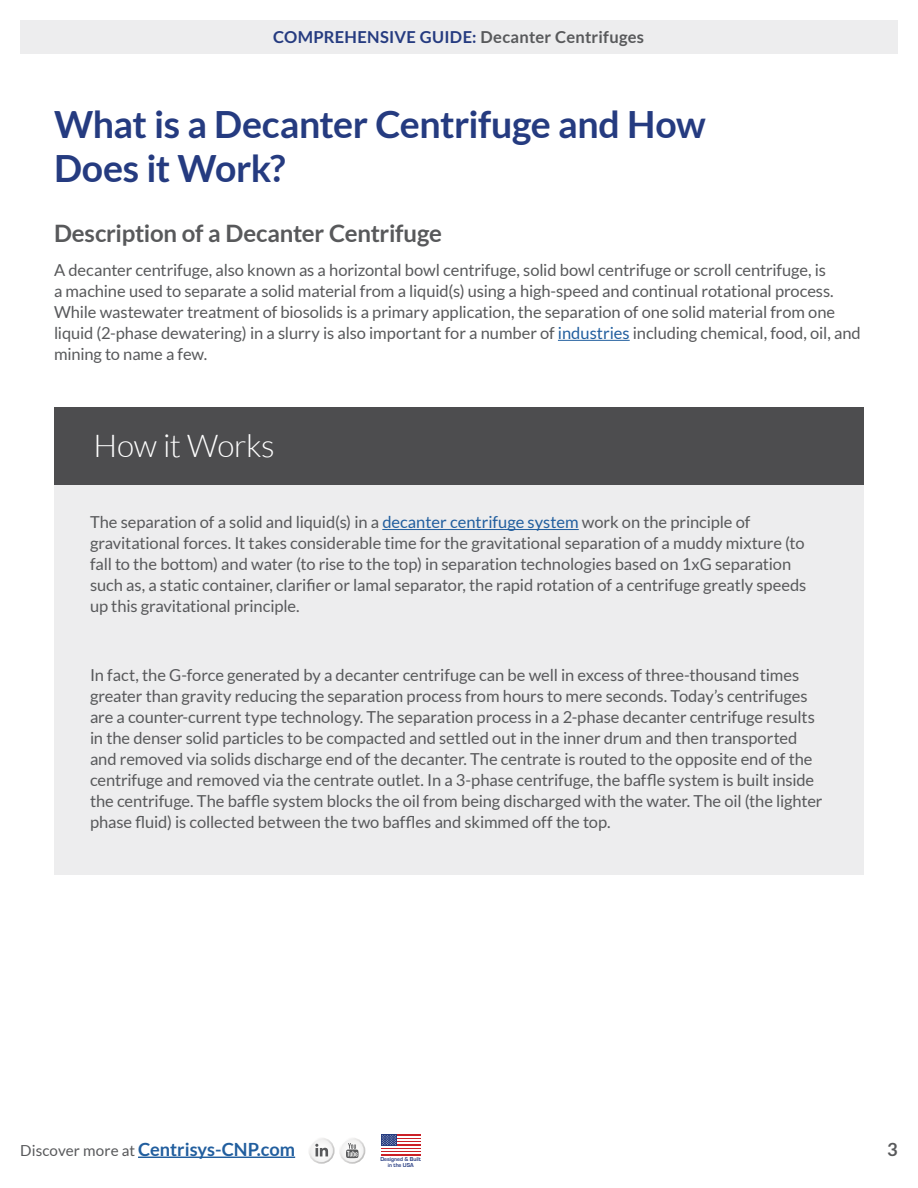
<style>
.page{position:relative;width:918px;height:1188px;background:#fff}
.page>*{position:absolute;margin:0;border:0;box-sizing:border-box;transform-origin:0 0}
.t1{font:700 37.5px/43.5px "Lato";letter-spacing:-.01em;color:#253b80}
.t2{font:300 31.5px "Lato";letter-spacing:-.015em;color:#fff}
.t3{font:700 24px "Lato";letter-spacing:-.01em;color:#58595b}
.t4{font:700 18.15px "Lato";color:#215e9e}
.t5{font:700 18.15px "Lato";color:#58595b}
.t6{font:16.5px/21px "Lato";letter-spacing:-.005em;color:#58595b}
.t7{font:700 16.5px "Lato";letter-spacing:.02em;color:#253b80}
.t8{font:700 5.85px/5.4px "Eurostile";color:#253b80;text-align:center}
.t9{font:700 4.65px/4.2px "Eurostile";color:#253b80;text-align:center}
.s1{color:#58595b}
.s2{color:#215e9e}
.s3{font-weight:400;font-size:15.15px;color:#58595b}
</style>
<div class="page">
<hr style="left:138px;top:1157px;width:157px;height:1px;background:#215e9e">
<svg style="left:309px;top:1138px;width:25px;height:25px"></svg>
<div style="left:308px;top:1138px;width:27px;height:26px;border:2px solid #fff;border-radius:50%"></div>
<svg style="left:315px;top:1144px;width:13px;height:12px"></svg>
<svg style="left:340px;top:1138px;width:25px;height:25px"></svg>
<div style="left:339px;top:1138px;width:26px;height:26px;border:2px solid #fff;border-radius:50%"></div>
<svg style="left:346px;top:1143px;width:13px;height:15px"></svg>
<hr style="left:381px;top:1135px;width:40px;height:1px;background:#cb2027">
<hr style="left:381px;top:1138px;width:40px;height:1px;background:#cb2027">
<hr style="left:381px;top:1141px;width:40px;height:2px;background:#cb2027">
<hr style="left:381px;top:1144px;width:40px;height:2px;background:#cb2027">
<hr style="left:381px;top:1147px;width:40px;height:2px;background:#cb2027">
<hr style="left:381px;top:1151px;width:40px;height:1px;background:#cb2027">
<hr style="left:381px;top:1154px;width:40px;height:1px;background:#cb2027">
<div style="left:381px;top:1135px;width:16px;height:11px;background:#253b80"></div>
<svg style="left:382px;top:1135px;width:14px;height:10px"></svg>
<div style="left:20px;top:20px;width:877px;height:34px;background:#ededee"></div>
<hr style="left:558px;top:340px;width:72px;height:1px;background:#215e9e">
<div style="left:54px;top:407px;width:810px;height:468px;background:#ededee"></div>
<div style="left:54px;top:407px;width:810px;height:77px;background:#4d4d4f"></div>
<hr style="left:382px;top:529px;width:197px;height:1px;background:#215e9e">
<p class="t7" style="left:273px;top:27px;width:372px">COMPREHENSIVE GUIDE: <span class="s1">Decanter Centrifuges</span></p>
<h1 class="t1" style="left:54px;top:102px;width:653px">What is a Decanter Centrifuge and How<br>Does it Work?</h1>
<h3 class="t3" style="left:54px;top:219px;width:389px">Description of a Decanter Centrifuge</h3>
<p class="t6" style="left:54px;top:260px;width:808px">A decanter centrifuge, also known as a horizontal bowl centrifuge, solid bowl centrifuge or scroll centrifuge, is<br>a machine used to separate a solid material from a liquid(s) using a high-speed and continual rotational process.<br>While wastewater treatment of biosolids is a primary application, the separation of one solid material from one liquid (2-phase dewatering) in a slurry is also important for a number of <span class="s2">industries</span> including chemical, food, oil, and mining to name a few.</p>
<h2 class="t2" style="left:94px;top:429px;width:183px">How it Works</h2>
<p class="t6" style="left:90px;top:512px;width:718px">The separation of a solid and liquid(s) in a <span class="s2">decanter centrifuge system</span> work on the principle of gravitational forces. It takes considerable time for the gravitational separation of a muddy mixture (to fall to the bottom) and water (to rise to the top) in separation technologies based on 1xG separation such as, a static container, clarifier or lamal separator, the rapid rotation of a centrifuge greatly speeds up this gravitational principle.</p>
<p class="t6" style="left:90px;top:665px;width:734px">In fact, the G-force generated by a decanter centrifuge can be well in excess of three-thousand times greater than gravity reducing the separation process from hours to mere seconds. Today’s centrifuges are a counter-current type technology. The separation process in a 2-phase decanter centrifuge results in the denser solid particles to be compacted and settled out in the inner drum and then transported and removed via solids discharge end of the decanter. The centrate is routed to the opposite end of the centrifuge and removed via the centrate outlet. In a 3-phase centrifuge, the baffle system is built inside the centrifuge. The baffle system blocks the oil from being discharged with the water. The oil (the lighter phase fluid) is collected between the two baffles and skimmed off the top.</p>
<p class="t4" style="left:20px;top:1139px;width:276px"><span class="s3">Discover more at</span> Centrisys-CNP.com</p>
<p class="t9" style="left:371px;top:1156px;width:33px">Designed &amp; Built in the USA</p>
<p class="t8" style="left:381px;top:1157px;width:42px">Designed &amp; Built in the USA</p>
<p class="t5" style="left:887px;top:1139px;width:12px">3</p>
</div>
